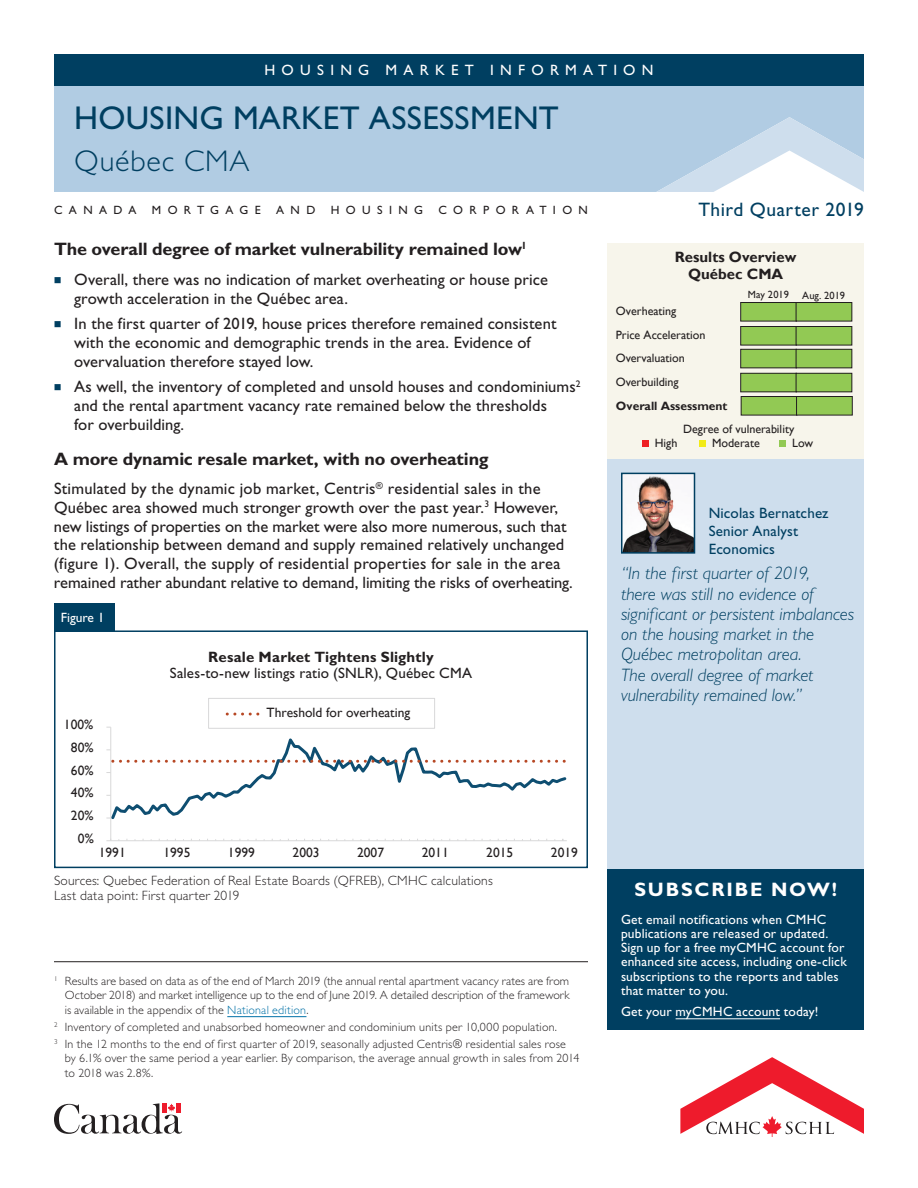
<style>
.page{position:relative;width:918px;height:1188px;background:#fff}
.page>*{position:absolute;margin:0;border:0;box-sizing:border-box;transform-origin:0 0}
.t1{font:33px "Gill Sans Std";letter-spacing:.01em;color:#003f61}
.t2{font:300 30px "Gill Sans Std";letter-spacing:.03em;color:#003f61}
.t3{font:19.5px "Gill Sans Std";letter-spacing:.025em;color:#003f61}
.t4{font:700 19.5px "Gill Sans Std";letter-spacing:.09em;color:#fff}
.t5{font:italic 300 18px/20.2px "Gill Sans Std";color:#003f61}
.t6{font:700 18px "Gill Sans Std";letter-spacing:-.01em;color:#231f20}
.t7{font:16.5px/18.8px "Gill Sans Std";letter-spacing:.005em;color:#231f20}
.t8{font:15px "Gill Sans Std";letter-spacing:.01em;color:#231f20}
.t9{font:15px/18px "Gill Sans Std";letter-spacing:.01em;color:#003f61}
.t10{font:700 15px "Gill Sans Std";letter-spacing:.01em;color:#231f20}
.t11{font:15px "Gill Sans Std";letter-spacing:.415em;color:#fff}
.t12{font:700 15px/16.6px "Gill Sans";color:#231f20;text-align:center}
.t13{font:13.5px/14.2px "Gill Sans Std";letter-spacing:.015em;color:#fff}
.t14{font:300 13.5px/15px "Gill Sans Std";letter-spacing:.015em;color:#231f20}
.t15{font:13.5px "Gill Sans";color:#231f20}
.t16{font:300 12px/14.4px "Gill Sans Std";letter-spacing:.02em;color:#231f20}
.t17{font:12px/23.4px "Gill Sans";color:#231f20}
.t18{font:12px "Gill Sans Std";letter-spacing:.535em;color:#231f20}
.t19{font:700 12px "Gill Sans";color:#231f20}
.t20{font:10.5px "Gill Sans";color:#231f20}
.s1{color:#0071a7}
</style>
<div class="page">
<svg style="left:54px;top:1103px;width:128px;height:31px"></svg>
<svg style="left:680px;top:1057px;width:184px;height:80px"></svg>
<div style="left:54px;top:85px;width:810px;height:107px;background:#b1cce3"></div>
<div style="left:54px;top:54px;width:810px;height:31px;background:#003f61"></div>
<svg style="left:656px;top:117px;width:208px;height:75px"></svg>
<div style="left:608px;top:868px;width:256px;height:162px;background:#003f61"></div>
<hr style="left:676px;top:1018px;width:104px;height:1px;background:#fff">
<div style="left:608px;top:459px;width:256px;height:409px;background:#cedeed"></div>
<img style="left:621px;top:472px;width:75px;height:82px">
<div style="left:608px;top:243px;width:256px;height:216px;background:#f7f5eb"></div>
<div style="left:741px;top:303px;width:55px;height:18px;background:#92c954"></div>
<div style="left:740px;top:302px;width:57px;height:19px;border:1px solid #231f20"></div>
<div style="left:796px;top:303px;width:56px;height:18px;background:#92c954"></div>
<div style="left:796px;top:302px;width:56px;height:19px;border:1px solid #231f20"></div>
<div style="left:741px;top:327px;width:55px;height:18px;background:#92c954"></div>
<div style="left:740px;top:326px;width:57px;height:19px;border:1px solid #231f20"></div>
<div style="left:796px;top:327px;width:56px;height:18px;background:#92c954"></div>
<div style="left:796px;top:326px;width:56px;height:19px;border:1px solid #231f20"></div>
<div style="left:741px;top:349px;width:55px;height:19px;background:#92c954"></div>
<div style="left:740px;top:349px;width:57px;height:19px;border:1px solid #231f20"></div>
<div style="left:796px;top:349px;width:56px;height:19px;background:#92c954"></div>
<div style="left:796px;top:349px;width:56px;height:19px;border:1px solid #231f20"></div>
<div style="left:741px;top:373px;width:55px;height:19px;background:#92c954"></div>
<div style="left:740px;top:373px;width:57px;height:19px;border:1px solid #231f20"></div>
<div style="left:796px;top:373px;width:56px;height:19px;background:#92c954"></div>
<div style="left:796px;top:373px;width:56px;height:19px;border:1px solid #231f20"></div>
<div style="left:741px;top:397px;width:56px;height:18px;background:#92c954"></div>
<div style="left:741px;top:396px;width:56px;height:19px;border:1px solid #231f20"></div>
<div style="left:797px;top:397px;width:55px;height:18px;background:#92c954"></div>
<div style="left:796px;top:396px;width:57px;height:19px;border:1px solid #231f20"></div>
<div style="left:642px;top:440px;width:7px;height:7px;background:#ee1f23"></div>
<div style="left:700px;top:440px;width:6px;height:7px;background:#f2eb17"></div>
<div style="left:779px;top:440px;width:7px;height:7px;background:#92c954"></div>
<hr style="left:227px;top:1016px;width:79px;height:1px;background:#0071a7">
<hr style="left:54px;top:961px;width:534px;height:1px;background:#231f20">
<hr style="left:110px;top:727px;width:1px;height:114px;background:#d8d8d9">
<hr style="left:111px;top:840px;width:456px;height:1px;background:#d8d8d9">
<svg style="left:106px;top:727px;width:461px;height:95px"></svg>
<svg style="left:227px;top:713px;width:33px;height:3px"></svg>
<div style="left:208px;top:698px;width:227px;height:31px;border:1px solid #d8d8d9"></div>
<div style="left:54px;top:630px;width:534px;height:238px;border:2px solid #003f61"></div>
<div style="left:54px;top:603px;width:60px;height:29px;background:#003f61"></div>
<p class="t11" style="left:264px;top:61px;width:391px">HOUSING MARKET INFORMATION</p>
<h1 class="t1" style="left:74px;top:99px;width:486px">HOUSING MARKET ASSESSMENT</h1>
<h2 class="t2" style="left:74px;top:144px;width:177px">Québec CMA</h2>
<p class="t18" style="left:54px;top:203px;width:84px">CANADA</p>
<p class="t18" style="left:152px;top:203px;width:110px">MORTGAGE</p>
<p class="t18" style="left:276px;top:203px;width:41px">AND</p>
<p class="t18" style="left:331px;top:203px;width:94px">HOUSING</p>
<p class="t18" style="left:438px;top:203px;width:151px">CORPORATION</p>
<p class="t6" style="left:54px;top:239px;width:474px">The overall degree of market vulnerability remained low<sup>1</sup></p>
<p class="t7" style="left:74px;top:270px;width:475px">Overall, there was no indication of market overheating or house price growth acceleration in the Québec area.</p>
<p class="t7" style="left:74px;top:314px;width:484px">In the first quarter of 2019, house prices therefore remained consistent with the economic and demographic trends in the area. Evidence of overvaluation therefore stayed low.</p>
<p class="t7" style="left:74px;top:377px;width:508px">As well, the inventory of completed and unsold houses and condominiums<sup>2 </sup>and the rental apartment vacancy rate remained below the thresholds<br>for overbuilding.</p>
<p class="t6" style="left:54px;top:448px;width:436px">A more dynamic resale market, with no overheating</p>
<p class="t7" style="left:54px;top:479px;width:520px">Stimulated by the dynamic job market, Centris<sup>®</sup> residential sales in the Québec area showed much stronger growth over the past year.<sup>3</sup> However, new listings of properties on the market were also more numerous, such that the relationship between demand and supply remained relatively unchanged (figure 1). Overall, the supply of residential properties for sale in the area remained rather abundant relative to demand, limiting the risks of overheating.</p>
<p class="t13" style="left:61px;top:611px;width:45px">Figure 1</p>
<p class="t15" style="left:64px;top:717px;width:31px">100%</p>
<p class="t15" style="left:71px;top:739px;width:24px">80%</p>
<p class="t15" style="left:71px;top:762px;width:24px">60%</p>
<p class="t15" style="left:71px;top:785px;width:24px">40%</p>
<p class="t15" style="left:71px;top:808px;width:24px">20%</p>
<p class="t15" style="left:78px;top:830px;width:17px">0%</p>
<p class="t10" style="left:208px;top:648px;width:227px">Resale Market Tightens Slightly</p>
<p class="t8" style="left:170px;top:664px;width:304px">Sales-to-new listings ratio (SNLR), Québec CMA</p>
<p class="t15" style="left:267px;top:704px;width:145px">Threshold for overheating</p>
<p class="t15" style="left:99px;top:845px;width:29px">1991</p>
<p class="t15" style="left:163px;top:845px;width:29px">1995</p>
<p class="t15" style="left:228px;top:845px;width:29px">1999</p>
<p class="t15" style="left:293px;top:845px;width:29px">2003</p>
<p class="t15" style="left:357px;top:845px;width:29px">2007</p>
<p class="t15" style="left:422px;top:845px;width:29px">2011</p>
<p class="t15" style="left:486px;top:845px;width:29px">2015</p>
<p class="t15" style="left:551px;top:845px;width:29px">2019</p>
<p class="t14" style="left:54px;top:873px;width:440px">Sources: Quebec Federation of Real Estate Boards (QFREB), CMHC calculations<br>Last data point: First quarter 2019</p>
<p class="t16" style="left:65px;top:974px;width:506px;text-align:justify;text-indent:-11px"><sup>1</sup> Results are based on data as of the end of March 2019 (the annual rental apartment vacancy rates are from October 2018) and market intelligence up to the end of June 2019. A detailed description of the framework is available in the appendix of the <span class="s1">National edition</span>.</p>
<p class="t16" style="left:54px;top:1018px;width:513px;line-height:17.1px"><sup>2</sup> Inventory of completed and unabsorbed homeowner and condominium units per 10,000 population.<br><sup>3</sup> In the 12 months to the end of first quarter of 2019, seasonally adjusted Centris® residential sales rose</p>
<p class="t16" style="left:65px;top:1051px;width:516px">by 6.1% over the same period a year earlier. By comparison, the average annual growth in sales from 2014 to 2018 was 2.8%.</p>
<p class="t3" style="left:698px;top:199px;width:167px">Third Quarter 2019</p>
<p class="t12" style="left:675px;top:249px;width:123px">Results Overview<br>Québec CMA</p>
<p class="t17" style="left:616px;top:300px;width:62px">Overheating</p>
<p class="t20" style="left:748px;top:289px;width:43px">May 2019</p>
<p class="t20" style="left:802px;top:289px;width:44px">Aug. 2019</p>
<p class="t17" style="left:616px;top:324px;width:91px">Price Acceleration<br>Overvaluation<br>Overbuilding</p>
<p class="t19" style="left:616px;top:398px;width:113px">Overall Assessment</p>
<p class="t17" style="left:655px;top:432px;width:24px">High</p>
<p class="t17" style="left:712px;top:432px;width:49px">Moderate</p>
<p class="t17" style="left:792px;top:432px;width:23px">Low</p>
<p class="t17" style="left:683px;top:417px;width:113px">Degree of vulnerability</p>
<p class="t9" style="left:709px;top:504px;width:121px">Nicolas Bernatchez<br>Senior Analyst<br>Economics</p>
<p class="t5" style="left:621px;top:563px;width:235px">“In the first quarter of 2019,<br>there was still no evidence of significant or persistent imbalances on the housing market in the<br>Québec metropolitan area.<br>The overall degree of market vulnerability remained low.”</p>
<p class="t4" style="left:634px;top:878px;width:204px">SUBSCRIBE NOW!</p>
<p class="t13" style="left:621px;top:912px;width:227px">Get email notifications when CMHC publications are released or updated.<br>Sign up for a free myCMHC account for enhanced site access, including one-click subscriptions to the reports and tables that matter to you.</p>
<p class="t13" style="left:621px;top:1004px;width:199px">Get your myCMHC account today!</p>
</div>
